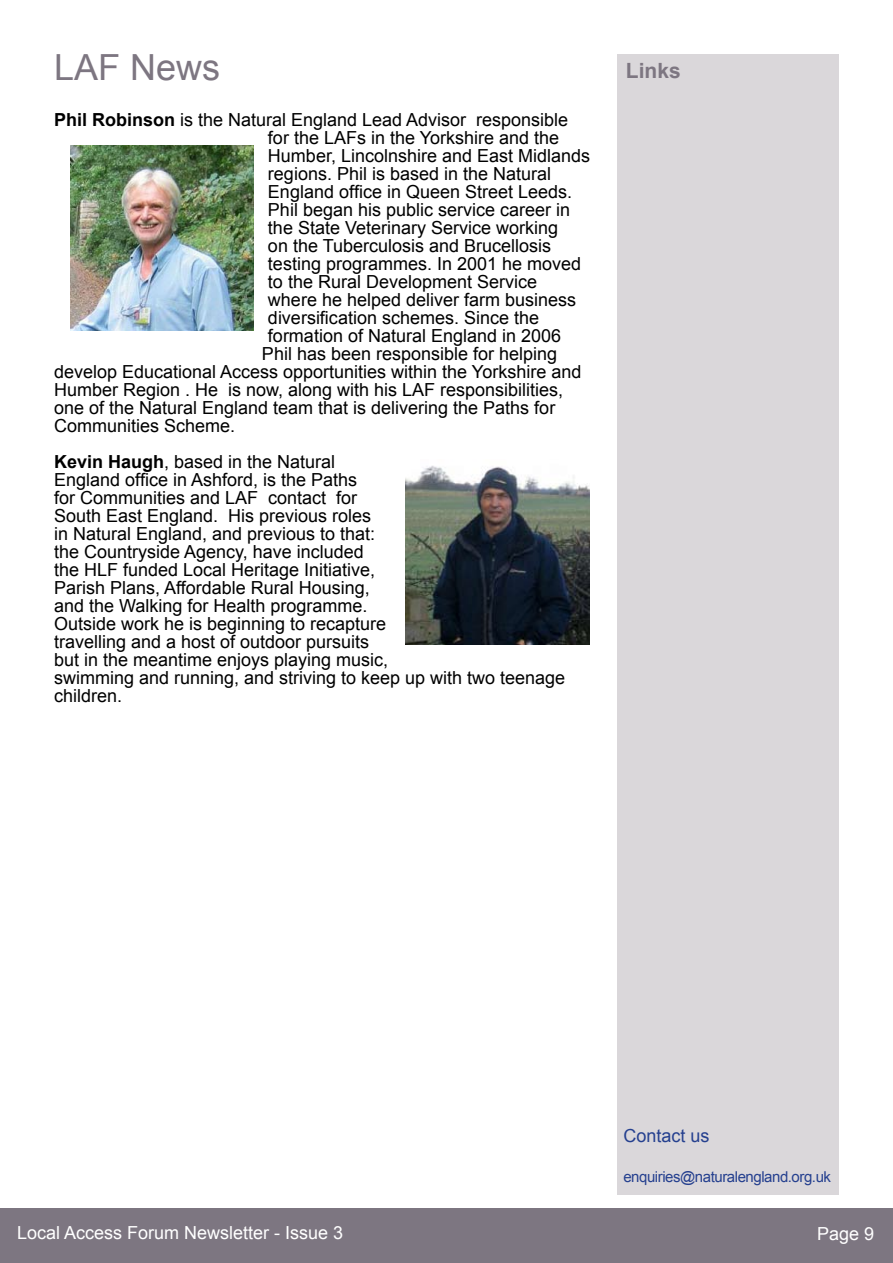
<style>
.page{position:relative;width:893px;height:1263px;background:#fff}
.page>*{position:absolute;margin:0;border:0;box-sizing:border-box;transform-origin:0 0}
.t1{font:36px "Arial";color:#7d7681}
.t2{font:700 21px "Arial";color:#7d7681}
.t3{font:18px/18px "Arial";color:#000}
.t4{font:18px "Arial";color:#fff}
.t5{font:18px "Arial";color:#25408f}
.t6{font:15px "Arial";letter-spacing:-.03em;color:#25408f}
.s1{font-weight:700}
</style>
<div class="page">
<div style="left:0;top:1209px;width:893px;height:54px;background:#7d7681"></div>
<div style="left:617px;top:54px;width:222px;height:1141px;background:#dad7da"></div>
<img style="left:71px;top:145px;width:182px;height:186px">
<img style="left:405px;top:465px;width:185px;height:180px">
<h1 class="t1" style="left:54px;top:44px;width:168px">LAF News</h1>
<p class="t2" style="left:626px;top:57px;width:56px">Links</p>
<p class="t3" style="left:54px;top:111px;width:516px"><span class="s1">Phil Robinson</span> is the Natural England Lead Advisor responsible</p>
<p class="t3" style="left:268px;top:129px;width:293px">for the LAFs in the Yorkshire and the</p>
<p class="t3" style="left:268px;top:147px;width:324px">Humber, Lincolnshire and East Midlands</p>
<p class="t3" style="left:268px;top:165px;width:285px">regions. Phil is based in the Natural</p>
<p class="t3" style="left:268px;top:183px;width:306px">England office in Queen Street Leeds.</p>
<p class="t3" style="left:268px;top:201px;width:304px">Phil began his public service career in</p>
<p class="t3" style="left:268px;top:219px;width:292px">the State Veterinary Service working</p>
<p class="t3" style="left:268px;top:237px;width:285px">on the Tuberculosis and Brucellosis</p>
<p class="t3" style="left:268px;top:255px;width:315px">testing programmes. In 2001 he moved</p>
<p class="t3" style="left:268px;top:273px;width:271px">to the Rural Development Service</p>
<p class="t3" style="left:268px;top:291px;width:310px">where he helped deliver farm business</p>
<p class="t3" style="left:268px;top:309px;width:273px">diversification schemes. Since the</p>
<p class="t3" style="left:268px;top:327px;width:295px">formation of Natural England in 2006</p>
<p class="t3" style="left:262px;top:345px;width:297px">Phil has been responsible for helping</p>
<p class="t3" style="left:54px;top:363px;width:529px">develop Educational Access opportunities within the Yorkshire and</p>
<p class="t3" style="left:54px;top:381px;width:511px">Humber Region . He is now, along with his LAF responsibilities,</p>
<p class="t3" style="left:54px;top:399px;width:503px">one of the Natural England team that is delivering the Paths for</p>
<p class="t3" style="left:54px;top:417px;width:183px">Communities Scheme.</p>
<p class="t3" style="left:54px;top:453px;width:513px"><span class="s1">Kevin Haugh</span>, based in the Natural<br>England office in Ashford, is the Paths<br>for Communities and LAF contact for<br>South East England. His previous roles<br>in Natural England, and previous to that:<br>the Countryside Agency, have included<br>the HLF funded Local Heritage Initiative,<br>Parish Plans, Affordable Rural Housing,<br>and the Walking for Health programme.<br>Outside work he is beginning to recapture<br>travelling and a host of outdoor pursuits<br>but in the meantime enjoys playing music,<br>swimming and running, and striving to keep up with two teenage children.</p>
<p class="t5" style="left:623px;top:1124px;width:88px">Contact us</p>
<p class="t6" style="left:623px;top:1167px;width:209px">enquiries@naturalengland.org.uk</p>
<p class="t4" style="left:17px;top:1221px;width:328px">Local Access Forum Newsletter - Issue 3</p>
<p class="t4" style="left:817px;top:1221px;width:59px">Page 9</p>
</div>
